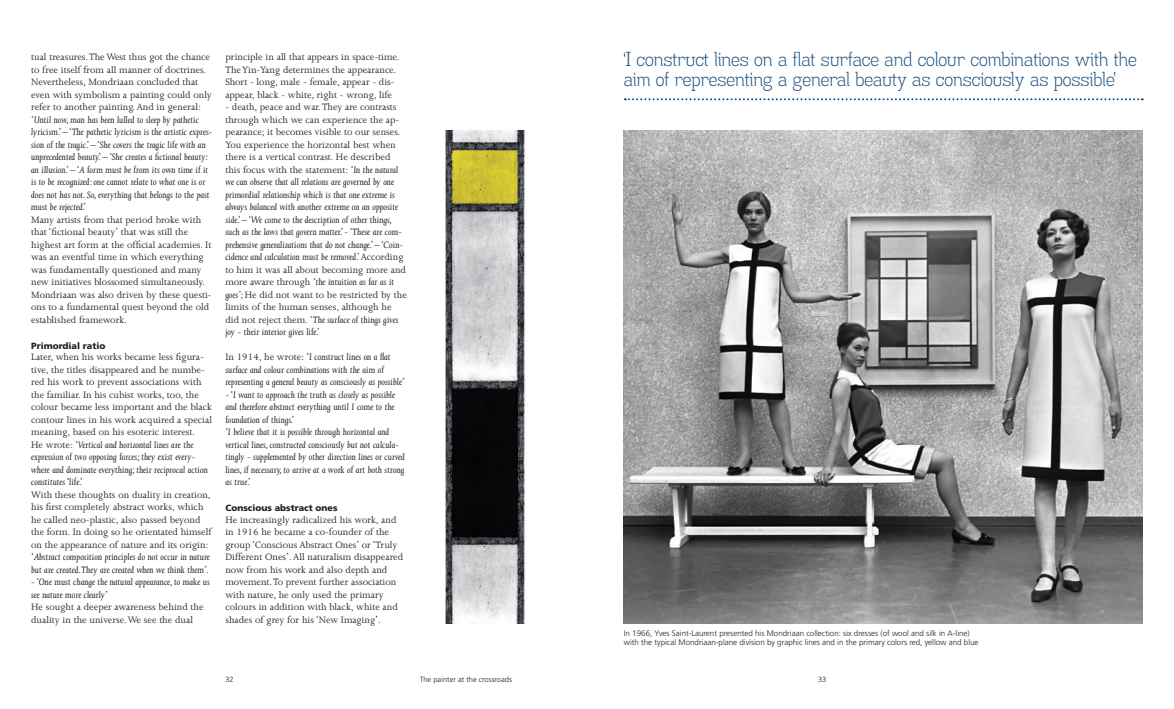
<style>
.page{position:relative;width:1174px;height:709px;background:#fff}
.page>*{position:absolute;margin:0;border:0;box-sizing:border-box;transform-origin:0 0}
.t1{font:20px/20px "Madawaska Lt";color:#144a7c}
.t2{font:italic 10.6px/12.5px "Joanna MT Std";color:#231f20}
.t3{font:10.6px/12.5px "Joanna MT Std";color:#231f20}
.t4{font:900 9px "Frutiger LT Std";color:#231f20}
.t5{font:300 8px/9px "Frutiger LT Std";color:#231f20}
.t6{font:300 7.5px "Frutiger LT Std";color:#231f20}
.s1{font-style:italic}
.s2{font-style:normal}
</style>
<div class="page">
<img style="left:624px;top:131px;width:518px;height:493px">
<svg style="left:625px;top:98px;width:517px;height:2px"></svg>
<img style="left:445px;top:131px;width:80px;height:493px">
<p class="t3" style="left:31px;top:51px;width:182px">tual treasures. The West thus got the chance to free itself from all manner of doctrines.<br>Nevertheless, Mondriaan concluded that even with symbolism a painting could only refer to another painting. And in general:</p>
<p class="t2" style="left:31px;top:113px;width:183px">‘Until now, man has been lulled to sleep by pathetic lyricism.’ – ‘The pathetic lyricism is the artistic expres&shy;sion of the tragic.’ – ‘She covers the tragic life with an unprecedented beauty.’ – ‘She creates a fictional beauty: an illusion.’ – ‘A form must be from its own time if it is to be recognized: one cannot relate to what one is or does not has not. So, everything that belongs to the past must be rejected.’</p>
<p class="t3" style="left:31px;top:213px;width:182px">Many artists from that period broke with that ‘fictional beauty’ that was still the highest art form at the official academies. It was an eventful time in which everything was fundamentally questioned and many new initiatives blossomed simultaneously.<br>Mondriaan was also driven by these questi&shy;ons to a fundamental quest beyond the old established framework.</p>
<p class="t4" style="left:31px;top:340px;width:76px">Primordial ratio</p>
<p class="t3" style="left:31px;top:351px;width:182px">Later, when his works became less figura&shy;tive, the titles disappeared and he numbe&shy;red his work to prevent associations with the familiar. In his cubist works, too, the colour became less important and the black contour lines in his work acquired a special meaning, based on his esoteric interest.<br>He wrote: <span class="s1">‘Vertical and horizontal lines are the expression of two opposing forces; they exist every&shy;where and dominate everything; their reciprocal action constitutes ‘life.’</span></p>
<p class="t3" style="left:31px;top:488px;width:182px">With these thoughts on duality in creation, his first completely abstract works, which he called neo-plastic, also passed beyond the form. In doing so he orientated himself on the appearance of nature and its origin:</p>
<p class="t2" style="left:31px;top:551px;width:180px">‘Abstract composition principles do not occur in nature but are created.They are created when we think them’.</p>
<p class="t2" style="left:31px;top:576px;width:180px">- ‘One must change the natural appearance, to make us see nature more clearly’</p>
<p class="t3" style="left:31px;top:601px;width:174px">He sought a deeper awareness behind the duality in the universe. We see the dual</p>
<p class="t3" style="left:225px;top:51px;width:176px">principle in all that appears in space-time.<br>The Yin-Yang determines the appearance.<br>Short - long, male - female, appear - dis&shy;appear, black - white, right - wrong, life</p>
<p class="t2" style="left:225px;top:101px;width:183px"><span class="s2">- death, peace and war. They are contrasts through which we can experience the ap&shy;pearance; it becomes visible to our senses.<br>You experience the horizontal best when there is a vertical contrast. He described this focus with the statement:</span> ‘In the natural we can observe that all relations are governed by one primordial relationship which is that one extreme is always balanced with another extreme on an opposite side.’ – ‘We come to the description of other things, such as the laws that govern matter.’ - ‘These are com&shy;prehensive generalizations that do not change.’ – ‘Coin&shy;cidence and calculation must be removed.’ <span class="s2">According to him it was all about becoming more and more aware through</span> ‘the intuition as far as it goes’; <span class="s2">He did not want to be restricted by the limits of the human senses, although he did not reject them.</span> ‘The surface of things gives joy - their interior gives life.’</p>
<p class="t2" style="left:225px;top:351px;width:181px"><span class="s2">In 1914, he wrote:</span> ‘I construct lines on a flat surface and colour combinations with the aim of representing a general beauty as consciously as possible’</p>
<p class="t2" style="left:225px;top:388px;width:181px">- ‘I want to approach the truth as closely as possible and therefore abstract everything until I come to the foundation of things.’<br>‘I believe that it is possible through horizontal and vertical lines, constructed consciously but not calcula&shy;tingly - supplemented by other direction lines or curved lines, if necessary, to arrive at a work of art both strong as true.’</p>
<p class="t4" style="left:225px;top:502px;width:114px">Conscious abstract ones</p>
<p class="t3" style="left:225px;top:513px;width:179px">He increasingly radicalized his work, and in 1916 he became a co-founder of the group ‘Conscious Abstract Ones’ or ‘Truly Different Ones’. All naturalism disappeared now from his work and also depth and movement. To prevent further association with nature, he only used the primary colours in addition with black, white and shades of grey for his ‘New Imaging’.</p>
<h1 class="t1" style="left:624px;top:49px;width:514px">‘I construct lines on a flat surface and colour combinations with the aim of representing a general beauty as consciously as possible’</h1>
<p class="t5" style="left:624px;top:628px;width:356px">In 1966, Yves Saint-Laurent presented his Mondriaan collection: six dresses (of wool and silk in A-line) with the typical Mondriaan-plane division by graphic lines and in the primary colors red, yellow and blue</p>
<p class="t6" style="left:420px;top:675px;width:94px">The painter at the crossroads</p>
<p class="t6" style="left:225px;top:675px;width:10px">32</p>
<p class="t6" style="left:818px;top:675px;width:10px">33</p>
</div>
